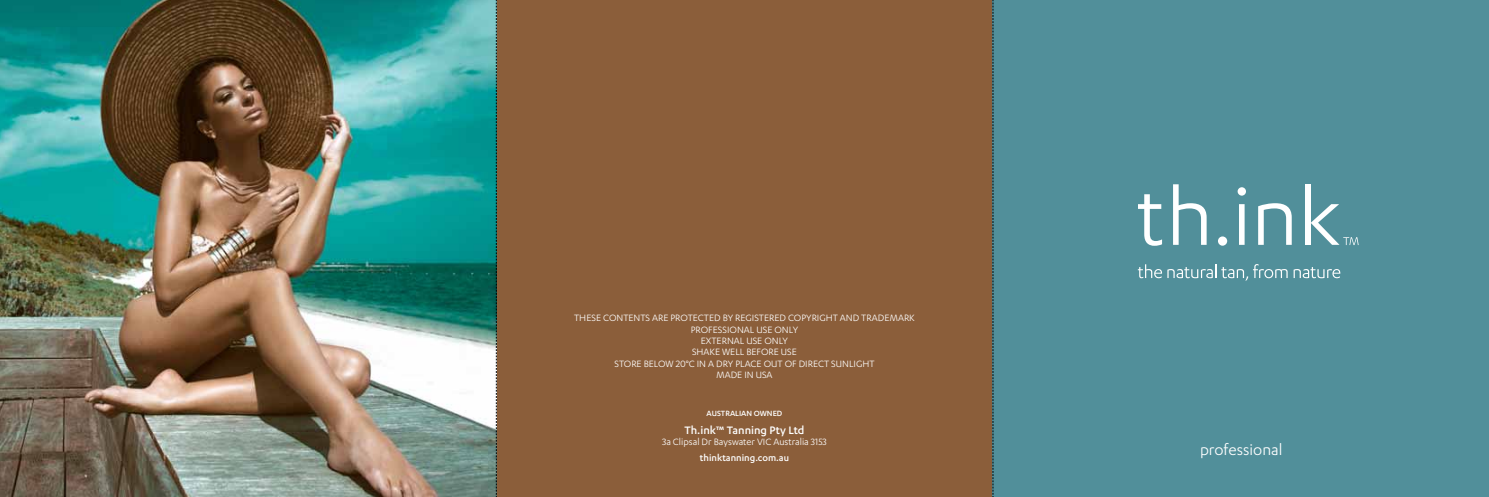
<style>
.page{position:relative;width:1489px;height:497px;background:#fff}
.page>*{position:absolute;margin:0;border:0;box-sizing:border-box;transform-origin:0 0}
.t1{font:17.5px "Karbon";color:#fff}
.t2{font:500 12.5px "Karbon";color:#fff}
.t3{font:10.62px/11.2px "Karbon";color:#fff;text-align:center}
.t4{font:500 10.62px "Karbon";color:#fff}
.t5{font:500 8.75px "Karbon";color:#fff}
</style>
<div class="page">
<div style="left:496px;top:0;width:496px;height:496px;background:#8b5e3a"></div>
<div style="left:992px;top:0;width:496px;height:496px;background:#518f9a"></div>
<svg style="left:1137px;top:264px;width:24px;height:14px"></svg>
<svg style="left:1167px;top:264px;width:120px;height:16px"></svg>
<svg style="left:1293px;top:267px;width:47px;height:11px"></svg>
<div style="left:1217px;top:236px;width:10px;height:9px;background:#fff;border-radius:50%"></div>
<svg style="left:1237px;top:187px;width:8px;height:57px"></svg>
<svg style="left:1258px;top:203px;width:33px;height:41px"></svg>
<svg style="left:1173px;top:184px;width:33px;height:60px"></svg>
<div style="left:1304px;top:184px;width:6px;height:60px;background:#fff"></div>
<svg style="left:1310px;top:204px;width:48px;height:41px"></svg>
<svg style="left:1138px;top:194px;width:23px;height:51px"></svg>
<img style="left:0;top:0;width:496px;height:496px">
<svg style="left:496px;top:0;width:1px;height:496px"></svg>
<svg style="left:992px;top:0;width:1px;height:495px"></svg>
<p class="t3" style="left:574px;top:312px;width:342px">THESE CONTENTS ARE PROTECTED BY REGISTERED COPYRIGHT AND TRADEMARK<br>PROFESSIONAL USE ONLY<br>EXTERNAL USE ONLY<br>SHAKE WELL BEFORE USE<br>STORE BELOW 20°C IN A DRY PLACE OUT OF DIRECT SUNLIGHT<br>MADE IN USA</p>
<p class="t5" style="left:706px;top:408px;width:77px">AUSTRALIAN OWNED</p>
<p class="t2" style="left:684px;top:422px;width:122px">Th.ink™ Tanning Pty Ltd</p>
<p class="t3" style="left:662px;top:435px;width:166px">3a Clipsal Dr Bayswater VIC Australia 3153</p>
<p class="t4" style="left:700px;top:451px;width:91px">thinktanning.com.au</p>
<h1 class="t1" style="left:1199px;top:439px;width:84px">professional</h1>
</div>
